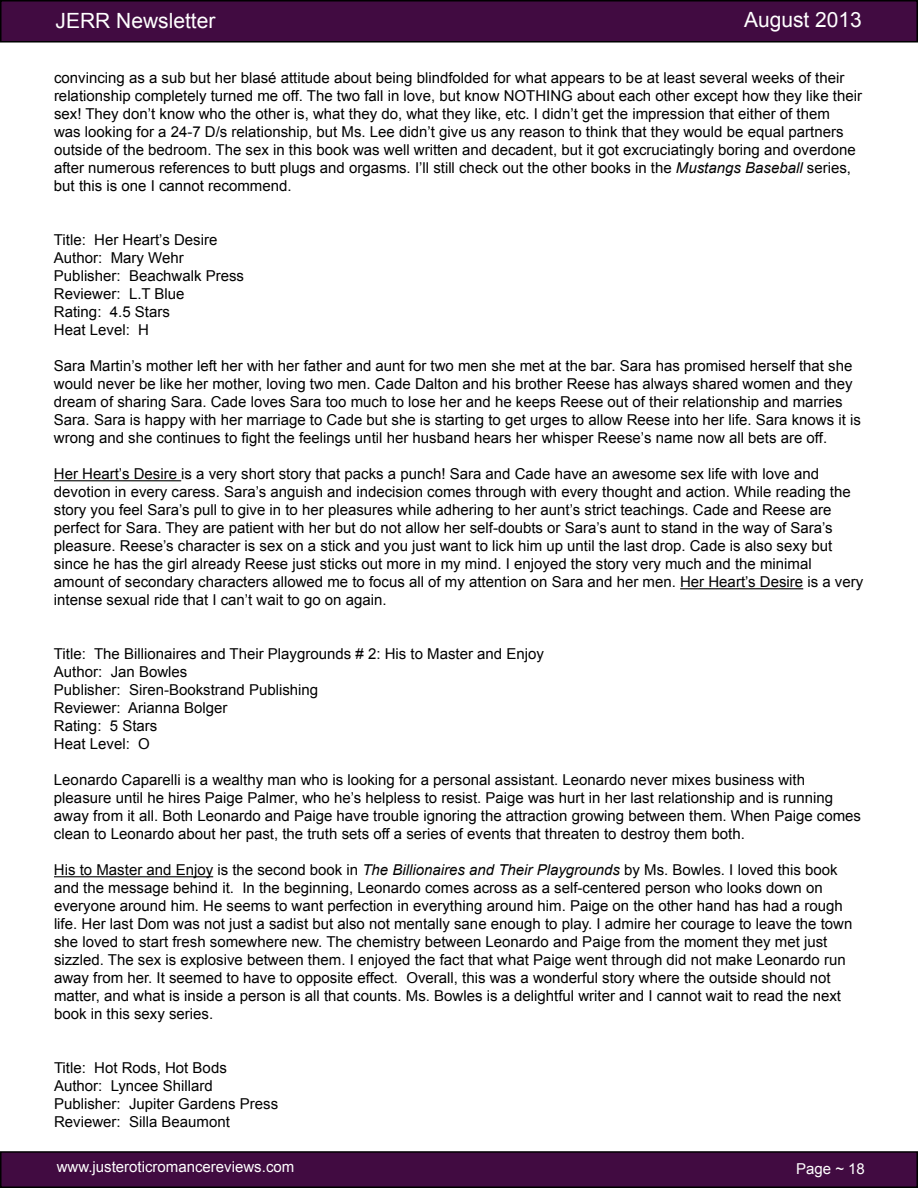
<style>
.page{position:relative;width:918px;height:1188px;background:#fff}
.page>*{position:absolute;margin:0;border:0;box-sizing:border-box;transform-origin:0 0}
.t1{font:21px "Arial";color:#fff}
.t2{font:15px/18px "Arial";color:#000}
.t3{font:15px "Arial";color:#fff}
.s1{font-style:italic}
</style>
<div class="page">
<div style="left:1px;top:1px;width:916px;height:41px;background:#410b41"></div>
<div style="left:0;top:0;width:918px;height:43px;border:2px solid #000"></div>
<div style="left:1px;top:1152px;width:916px;height:35px;background:#410b41"></div>
<div style="left:0;top:1151px;width:918px;height:37px;border:2px solid #000"></div>
<hr style="left:54px;top:480px;width:127px;height:1px;background:#000">
<hr style="left:680px;top:588px;width:123px;height:1px;background:#000">
<hr style="left:54px;top:876px;width:159px;height:1px;background:#000">
<h1 class="t1" style="left:56px;top:7px;width:161px">JERR Newsletter</h1>
<h1 class="t1" style="left:744px;top:6px;width:119px">August 2013</h1>
<p class="t2" style="left:54px;top:69px;width:810px">convincing as a sub but her blasé attitude about being blindfolded for what appears to be at least several weeks of their relationship completely turned me off. The two fall in love, but know NOTHING about each other except how they like their sex! They don’t know who the other is, what they do, what they like, etc. I didn’t get the impression that either of them<br>was looking for a 24-7 D/s relationship, but Ms. Lee didn’t give us any reason to think that they would be equal partners outside of the bedroom. The sex in this book was well written and decadent, but it got excruciatingly boring and overdone after numerous references to butt plugs and orgasms. I’ll still check out the other books in the <span class="s1">Mustangs Baseball</span> series, but this is one I cannot recommend.</p>
<p class="t2" style="left:54px;top:231px;width:192px">Title: Her Heart’s Desire<br>Author: Mary Wehr<br>Publisher: Beachwalk Press<br>Reviewer: L.T Blue<br>Rating: 4.5 Stars<br>Heat Level: H</p>
<p class="t2" style="left:54px;top:357px;width:809px">Sara Martin’s mother left her with her father and aunt for two men she met at the bar. Sara has promised herself that she would never be like her mother, loving two men. Cade Dalton and his brother Reese has always shared women and they dream of sharing Sara. Cade loves Sara too much to lose her and he keeps Reese out of their relationship and marries Sara. Sara is happy with her marriage to Cade but she is starting to get urges to allow Reese into her life. Sara knows it is wrong and she continues to fight the feelings until her husband hears her whisper Reese’s name now all bets are off.</p>
<p class="t2" style="left:54px;top:465px;width:811px">Her Heart’s Desire is a very short story that packs a punch! Sara and Cade have an awesome sex life with love and devotion in every caress. Sara’s anguish and indecision comes through with every thought and action. While reading the story you feel Sara’s pull to give in to her pleasures while adhering to her aunt’s strict teachings. Cade and Reese are perfect for Sara. They are patient with her but do not allow her self-doubts or Sara’s aunt to stand in the way of Sara’s pleasure. Reese’s character is sex on a stick and you just want to lick him up until the last drop. Cade is also sexy but since he has the girl already Reese just sticks out more in my mind. I enjoyed the story very much and the minimal amount of secondary characters allowed me to focus all of my attention on Sara and her men. Her Heart’s Desire is a very intense sexual ride that I can’t wait to go on again.</p>
<p class="t2" style="left:54px;top:645px;width:491px">Title: The Billionaires and Their Playgrounds # 2: His to Master and Enjoy<br>Author: Jan Bowles<br>Publisher: Siren-Bookstrand Publishing<br>Reviewer: Arianna Bolger<br>Rating: 5 Stars<br>Heat Level: O</p>
<p class="t2" style="left:54px;top:771px;width:809px">Leonardo Caparelli is a wealthy man who is looking for a personal assistant. Leonardo never mixes business with pleasure until he hires Paige Palmer, who he’s helpless to resist. Paige was hurt in her last relationship and is running away from it all. Both Leonardo and Paige have trouble ignoring the attraction growing between them. When Paige comes clean to Leonardo about her past, the truth sets off a series of events that threaten to destroy them both.</p>
<p class="t2" style="left:54px;top:861px;width:800px">His to Master and Enjoy is the second book in <span class="s1">The Billionaires and Their Playgrounds</span> by Ms. Bowles. I loved this book and the message behind it. In the beginning, Leonardo comes across as a self-centered person who looks down on everyone around him. He seems to want perfection in everything around him. Paige on the other hand has had a rough life. Her last Dom was not just a sadist but also not mentally sane enough to play. I admire her courage to leave the town she loved to start fresh somewhere new. The chemistry between Leonardo and Paige from the moment they met just sizzled. The sex is explosive between them. I enjoyed the fact that what Paige went through did not make Leonardo run away from her. It seemed to have to opposite effect. Overall, this was a wonderful story where the outside should not matter, and what is inside a person is all that counts. Ms. Bowles is a delightful writer and I cannot wait to read the next book in this sexy series.</p>
<p class="t2" style="left:54px;top:1059px;width:226px">Title: Hot Rods, Hot Bods<br>Author: Lyncee Shillard<br>Publisher: Jupiter Gardens Press<br>Reviewer: Silla Beaumont</p>
<p class="t3" style="left:57px;top:1157px;width:239px">www.justeroticromancereviews.com</p>
<p class="t3" style="left:796px;top:1159px;width:70px">Page ~ 18</p>
</div>
